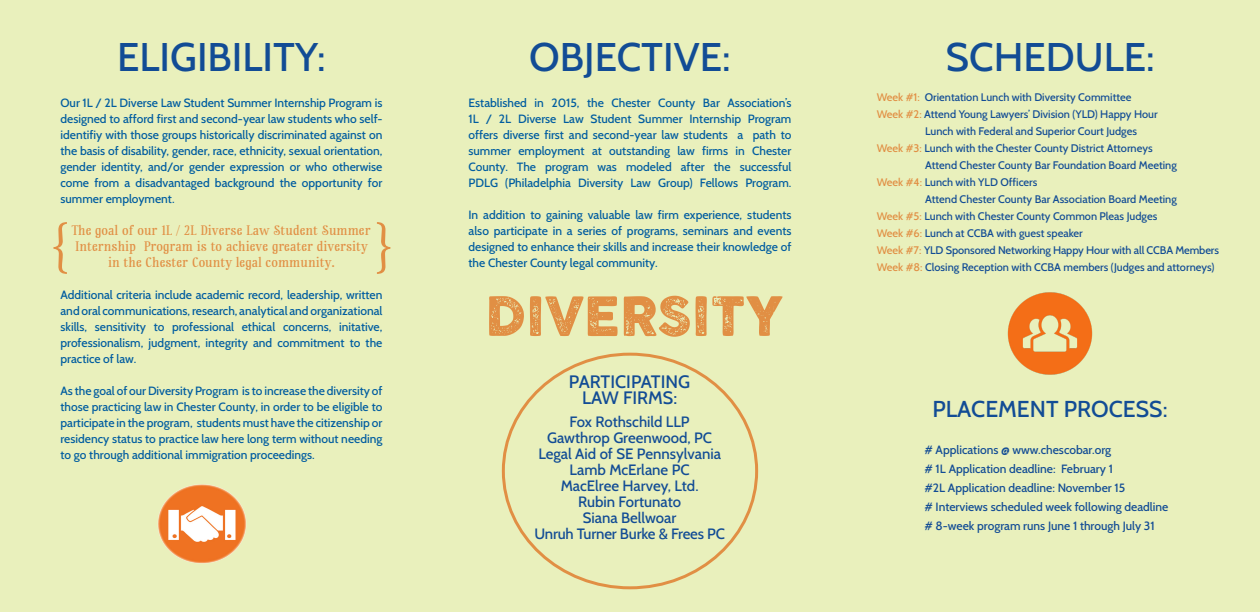
<style>
.page{position:relative;width:1260px;height:612px;background:#e9f0bc}
.page>*{position:absolute;margin:0;border:0;box-sizing:border-box;transform-origin:0 0}
.t1{font:59px "Minion Pro";color:#e18f44}
.t2{font:53px "COCOGOOSELETTERPRESS";color:#e18f44}
.t3{font:500 40px "Cabin";color:#124c95}
.t4{font:500 23px "Cabin";color:#124c95}
.t5{font:500 18px "Cabin";color:#124c95}
.t6{font:500 15px "Cabin";color:#124c95}
.t7{font:13px/16px "Rainbow Mansion";color:#e18f44}
.t8{font:500 12px/16px "Cabin";color:#015da0;text-align:justify}
.t9{font:500 12px "Cabin";color:#124c95}
.t10{font:500 11px/17px "Cabin";color:#124c95}
.s1{color:#e18f44}
</style>
<div class="page">
<img style="left:158px;top:484px;width:88px;height:79px">
<img style="left:1007px;top:292px;width:86px;height:83px">
<p class="t3" style="left:117px;top:33px;width:210px">ELIGIBILITY:</p>
<p class="t8" style="left:60px;top:95px;width:324px">Our 1L / 2L Diverse Law Student Summer Internship Program is designed to afford first and second-year law students who self&shy;identifiy with those groups historically discriminated against on the basis of disability, gender, race, ethnicity, sexual orientation, gender identity, and/or gender expression or who otherwise come from a disadvantaged background the opportunity for summer employment.</p>
<p class="t7" style="left:72px;top:222px;width:300px">The goal of our 1L / 2L Diverse Law Student Summer<br>Internship Program is to achieve greater diversity</p>
<p class="t7" style="left:108px;top:254px;width:228px">in the Chester County legal community.</p>
<p class="t8" style="left:60px;top:287px;width:324px">Additional criteria include academic record, leadership, written and oral communications, research, analytical and organizational skills, sensitivity to professional ethical concerns, initative, professionalism, judgment, integrity and commitment to the practice of law.</p>
<p class="t8" style="left:60px;top:383px;width:324px">As the goal of our Diversity Program is to increase the diversity of those practicing law in Chester County, in order to be eligible to participate in the program, students must have the citizenship or residency status to practice law here long term without needing to go through additional immigration proceedings.</p>
<p class="t1" style="left:50px;top:206px;width:22px">{</p>
<p class="t3" style="left:529px;top:33px;width:203px">OBJECTIVE:</p>
<p class="t8" style="left:469px;top:95px;width:324px">Established in 2015, the Chester County Bar Association’s 1L / 2L Diverse Law Student Summer Internship Program offers diverse first and second-year law students a path to summer employment at outstanding law firms in Chester County. The program was modeled after the successful PDLG (Philadelphia Diversity Law Group) Fellows Program.</p>
<p class="t8" style="left:469px;top:207px;width:324px">In addition to gaining valuable law firm experience, students also participate in a series of programs, seminars and events designed to enhance their skills and increase their knowledge of the Chester County legal community.</p>
<p class="t2" style="left:485px;top:287px;width:300px">DIVERSITY</p>
<p class="t5" style="left:569px;top:371px;width:123px">PARTICIPATING</p>
<p class="t5" style="left:582px;top:387px;width:97px">LAW FIRMS:</p>
<p class="t6" style="left:570px;top:413px;width:122px">Fox Rothschild LLP</p>
<p class="t6" style="left:547px;top:429px;width:167px">Gawthrop Greenwood, PC</p>
<p class="t6" style="left:538px;top:445px;width:184px">Legal Aid of SE Pennsylvania</p>
<p class="t6" style="left:570px;top:461px;width:122px">Lamb McErlane PC</p>
<p class="t6" style="left:561px;top:477px;width:139px">MacElree Harvey, Ltd.</p>
<p class="t6" style="left:578px;top:493px;width:105px">Rubin Fortunato</p>
<p class="t6" style="left:583px;top:509px;width:95px">Siana Bellwoar</p>
<p class="t6" style="left:534px;top:525px;width:192px">Unruh Turner Burke &amp; Frees PC</p>
<p class="t3" style="left:946px;top:33px;width:210px">SCHEDULE:</p>
<p class="t10" style="left:877px;top:89px;width:256px"><span class="s1">Week #1:</span> Orientation Lunch with Diversity Committee</p>
<p class="t10" style="left:925px;top:106px;width:234px;text-indent:-48px"><span class="s1">Week #2:</span> Attend Young Lawyers’ Division (YLD) Happy Hour<br>Lunch with Federal and Superior Court Judges</p>
<p class="t10" style="left:925px;top:140px;width:253px;text-indent:-48px"><span class="s1">Week #3:</span> Lunch with the Chester County District Attorneys<br>Attend Chester County Bar Foundation Board Meeting</p>
<p class="t10" style="left:925px;top:174px;width:253px;text-indent:-48px"><span class="s1">Week #4:</span> Lunch with YLD Officers<br>Attend Chester County Bar Association Board Meeting</p>
<p class="t10" style="left:877px;top:208px;width:282px"><span class="s1">Week #5:</span> Lunch with Chester County Common Pleas Judges</p>
<p class="t10" style="left:877px;top:225px;width:208px"><span class="s1">Week #6:</span> Lunch at CCBA with guest speaker</p>
<p class="t10" style="left:877px;top:242px;width:344px"><span class="s1">Week #7:</span> YLD Sponsored Networking Happy Hour with all CCBA Members</p>
<p class="t10" style="left:877px;top:259px;width:339px"><span class="s1">Week #8:</span> Closing Reception with CCBA members (Judges and attorneys)</p>
<p class="t4" style="left:932px;top:395px;width:237px">PLACEMENT PROCESS:</p>
<p class="t9" style="left:924px;top:443px;width:188px"># Applications @ www.chescobar.org</p>
<p class="t9" style="left:924px;top:462px;width:190px"># 1L Application deadline: February 1</p>
<p class="t9" style="left:924px;top:481px;width:202px">#2L Application deadline: November 15</p>
<p class="t9" style="left:924px;top:500px;width:245px"># Interviews scheduled week following deadline</p>
<p class="t9" style="left:924px;top:519px;width:232px"># 8-week program runs June 1 through July 31</p>
</div>
